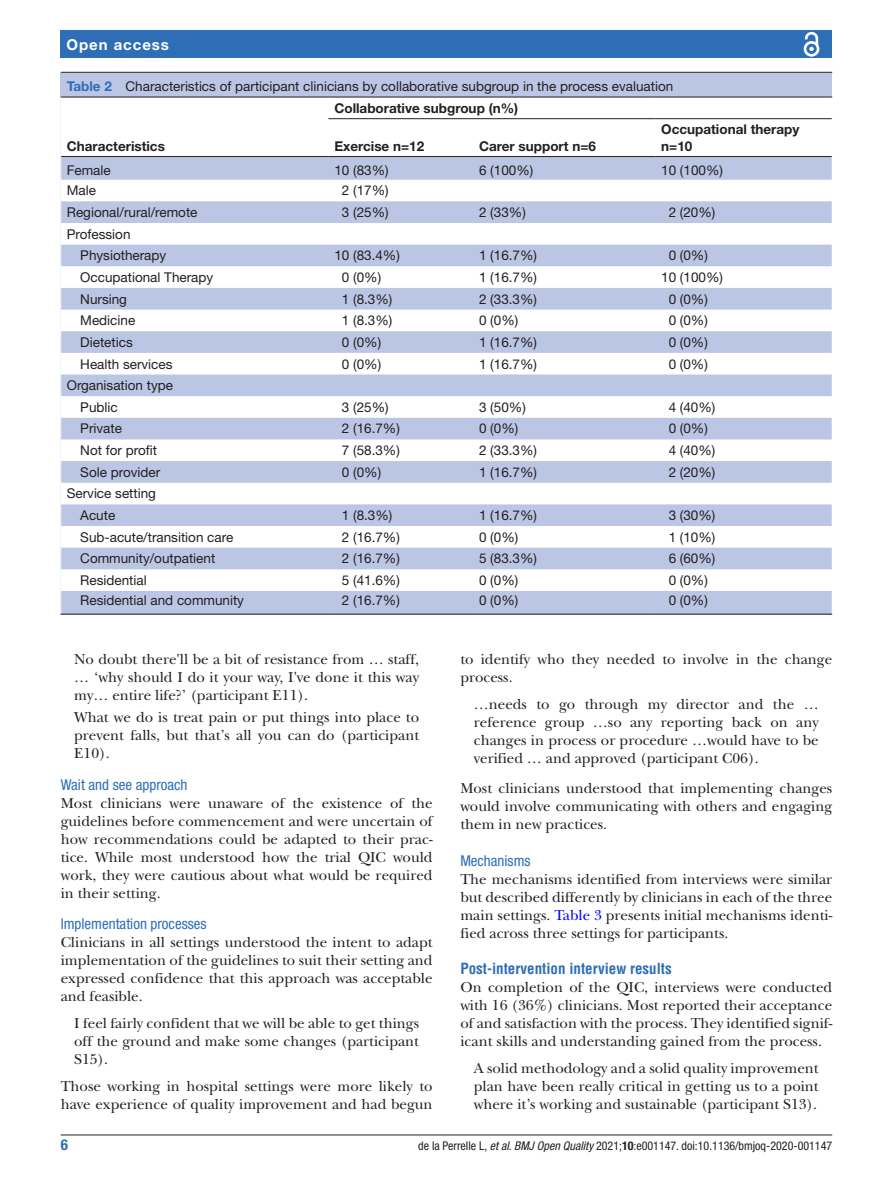
<style>
.page{position:relative;width:893px;height:1191px;background:#fff}
.page>*{position:absolute;margin:0;border:0;box-sizing:border-box;transform-origin:0 0}
.t1{font:15px/18px "New Baskerville";color:#231f20;text-align:justify}
.t2{font:condensed 15px "Helvetica Neue LT Std";color:#2e6eb7}
.t3{font:700 condensed 15px "Helvetica LT Std";color:#2e6eb7}
.t4{font:700 15px "Helvetica Neue LT Std";letter-spacing:.065em;color:#fff}
.t5{font:700 condensed 15px "Helvetica Neue LT Std";color:#2e6eb7}
.t6{font:13.5px/21.6px "Helvetica Neue LT Std";color:#231f20}
.t7{font:700 13.5px/16.2px "Helvetica Neue LT Std";color:#231f20}
.t8{font:condensed 12px "Helvetica Neue LT Std";color:#231f20}
.s1{font-weight:700;color:#2e6eb7}
.s2{color:#00f}
.s3{font-style:italic}
.s4{font-weight:700}
</style>
<div class="page">
<hr style="left:61px;top:1134px;width:771px;height:1px;background:#231f20">
<div style="left:61px;top:31px;width:771px;height:27px;background:#2e6eb7"></div>
<svg style="left:803px;top:31px;width:17px;height:26px"></svg>
<div style="left:61px;top:73px;width:771px;height:541px;background:#bbc6e5"></div>
<hr style="left:61px;top:72px;width:771px;height:1px;background:#231f20">
<svg style="left:61px;top:98px;width:771px;height:493px;fill:#fff"></svg>
<hr style="left:61px;top:156px;width:267px;height:1px;background:#231f20">
<hr style="left:61px;top:97px;width:267px;height:1px;background:#231f20">
<hr style="left:328px;top:97px;width:145px;height:1px;background:#231f20">
<hr style="left:473px;top:97px;width:182px;height:1px;background:#231f20">
<hr style="left:655px;top:97px;width:177px;height:1px;background:#231f20">
<hr style="left:328px;top:118px;width:145px;height:1px;background:#231f20">
<hr style="left:328px;top:156px;width:145px;height:1px;background:#231f20">
<hr style="left:473px;top:118px;width:182px;height:1px;background:#231f20">
<hr style="left:473px;top:156px;width:182px;height:1px;background:#231f20">
<hr style="left:655px;top:118px;width:177px;height:1px;background:#231f20">
<hr style="left:655px;top:156px;width:177px;height:1px;background:#231f20">
<hr style="left:61px;top:614px;width:267px;height:1px;background:#231f20">
<hr style="left:328px;top:614px;width:145px;height:1px;background:#231f20">
<hr style="left:473px;top:614px;width:182px;height:1px;background:#231f20">
<hr style="left:655px;top:614px;width:177px;height:1px;background:#231f20">
<svg style="left:60px;top:97px;width:1px;height:22px"></svg>
<svg style="left:60px;top:156px;width:1px;height:458px"></svg>
<p class="t4" style="left:66px;top:35px;width:104px">Open access</p>
<p class="t6" style="left:67px;top:75px;width:608px"><span class="s1">Table 2</span> Characteristics of participant clinicians by collaborative subgroup in the process evaluation</p>
<p class="t7" style="left:67px;top:137px;width:100px">Characteristics</p>
<p class="t7" style="left:334px;top:99px;width:185px">Collaborative subgroup (n%)</p>
<p class="t7" style="left:334px;top:137px;width:91px">Exercise n=12</p>
<p class="t7" style="left:479px;top:137px;width:118px">Carer support n=6</p>
<p class="t7" style="left:661px;top:121px;width:140px">Occupational therapy n=10</p>
<p class="t6" style="left:67px;top:159px;width:46px">Female</p>
<p class="t6" style="left:334px;top:159px;width:56px">10 (83%)</p>
<p class="t6" style="left:479px;top:159px;width:56px">6 (100%)</p>
<p class="t6" style="left:661px;top:159px;width:63px">10 (100%)</p>
<p class="t6" style="left:67px;top:179px;width:31px">Male</p>
<p class="t6" style="left:342px;top:179px;width:48px">2 (17%)</p>
<p class="t6" style="left:67px;top:201px;width:132px">Regional/rural/remote</p>
<p class="t6" style="left:342px;top:201px;width:48px">3 (25%)</p>
<p class="t6" style="left:479px;top:201px;width:48px">2 (33%)</p>
<p class="t6" style="left:669px;top:201px;width:48px">2 (20%)</p>
<p class="t6" style="left:80px;top:223px;width:88px;text-indent:-13px">Profession<br>Physiotherapy</p>
<p class="t6" style="left:334px;top:244px;width:67px">10 (83.4%)</p>
<p class="t6" style="left:479px;top:244px;width:60px">1 (16.7%)</p>
<p class="t6" style="left:669px;top:244px;width:41px">0 (0%)</p>
<p class="t6" style="left:80px;top:266px;width:135px">Occupational Therapy</p>
<p class="t6" style="left:342px;top:266px;width:41px">0 (0%)</p>
<p class="t6" style="left:479px;top:266px;width:60px">1 (16.7%)</p>
<p class="t6" style="left:661px;top:266px;width:63px">10 (100%)</p>
<p class="t6" style="left:80px;top:288px;width:48px">Nursing</p>
<p class="t6" style="left:342px;top:288px;width:52px">1 (8.3%)</p>
<p class="t6" style="left:479px;top:288px;width:60px">2 (33.3%)</p>
<p class="t6" style="left:669px;top:288px;width:41px">0 (0%)</p>
<p class="t6" style="left:80px;top:309px;width:57px">Medicine</p>
<p class="t6" style="left:342px;top:309px;width:52px">1 (8.3%)</p>
<p class="t6" style="left:479px;top:309px;width:41px">0 (0%)</p>
<p class="t6" style="left:669px;top:309px;width:41px">0 (0%)</p>
<p class="t6" style="left:80px;top:331px;width:54px">Dietetics</p>
<p class="t6" style="left:342px;top:331px;width:41px">0 (0%)</p>
<p class="t6" style="left:479px;top:331px;width:60px">1 (16.7%)</p>
<p class="t6" style="left:669px;top:331px;width:41px">0 (0%)</p>
<p class="t6" style="left:80px;top:353px;width:94px">Health services</p>
<p class="t6" style="left:342px;top:353px;width:41px">0 (0%)</p>
<p class="t6" style="left:479px;top:353px;width:60px">1 (16.7%)</p>
<p class="t6" style="left:669px;top:353px;width:41px">0 (0%)</p>
<p class="t6" style="left:80px;top:374px;width:94px;text-indent:-13px">Organisation type<br>Public</p>
<p class="t6" style="left:342px;top:396px;width:48px">3 (25%)</p>
<p class="t6" style="left:479px;top:396px;width:48px">3 (50%)</p>
<p class="t6" style="left:669px;top:396px;width:48px">4 (40%)</p>
<p class="t6" style="left:80px;top:418px;width:43px">Private</p>
<p class="t6" style="left:342px;top:418px;width:60px">2 (16.7%)</p>
<p class="t6" style="left:479px;top:418px;width:41px">0 (0%)</p>
<p class="t6" style="left:669px;top:418px;width:41px">0 (0%)</p>
<p class="t6" style="left:80px;top:439px;width:78px">Not for profit</p>
<p class="t6" style="left:342px;top:439px;width:60px">7 (58.3%)</p>
<p class="t6" style="left:479px;top:439px;width:60px">2 (33.3%)</p>
<p class="t6" style="left:669px;top:439px;width:48px">4 (40%)</p>
<p class="t6" style="left:80px;top:461px;width:82px">Sole provider</p>
<p class="t6" style="left:342px;top:461px;width:41px">0 (0%)</p>
<p class="t6" style="left:479px;top:461px;width:60px">1 (16.7%)</p>
<p class="t6" style="left:669px;top:461px;width:48px">2 (20%)</p>
<p class="t6" style="left:80px;top:482px;width:77px;text-indent:-13px">Service setting<br>Acute</p>
<p class="t6" style="left:342px;top:504px;width:52px">1 (8.3%)</p>
<p class="t6" style="left:479px;top:504px;width:60px">1 (16.7%)</p>
<p class="t6" style="left:669px;top:504px;width:48px">3 (30%)</p>
<p class="t6" style="left:80px;top:526px;width:155px">Sub-acute/transition care</p>
<p class="t6" style="left:342px;top:526px;width:60px">2 (16.7%)</p>
<p class="t6" style="left:479px;top:526px;width:41px">0 (0%)</p>
<p class="t6" style="left:669px;top:526px;width:48px">1 (10%)</p>
<p class="t6" style="left:80px;top:547px;width:137px">Community/outpatient</p>
<p class="t6" style="left:342px;top:547px;width:60px">2 (16.7%)</p>
<p class="t6" style="left:479px;top:547px;width:60px">5 (83.3%)</p>
<p class="t6" style="left:669px;top:547px;width:48px">6 (60%)</p>
<p class="t6" style="left:80px;top:569px;width:68px">Residential</p>
<p class="t6" style="left:342px;top:569px;width:60px">5 (41.6%)</p>
<p class="t6" style="left:479px;top:569px;width:41px">0 (0%)</p>
<p class="t6" style="left:669px;top:569px;width:41px">0 (0%)</p>
<p class="t6" style="left:80px;top:589px;width:165px">Residential and community</p>
<p class="t6" style="left:342px;top:589px;width:60px">2 (16.7%)</p>
<p class="t6" style="left:479px;top:589px;width:41px">0 (0%)</p>
<p class="t6" style="left:669px;top:589px;width:41px">0 (0%)</p>
<p class="t1" style="left:74px;top:650px;width:346px">No doubt there'll be a bit of resistance from … staff, … ‘why should I do it your way, I've done it this way my… entire life?’ (participant E11).</p>
<p class="t1" style="left:74px;top:708px;width:346px">What we do is treat pain or put things into place to prevent falls, but that’s all you can do (participant E10).</p>
<p class="t2" style="left:61px;top:775px;width:128px">Wait and see approach</p>
<p class="t1" style="left:61px;top:794px;width:373px">Most clinicians were unaware of the existence of the guidelines before commencement and were uncertain of how recommendations could be adapted to their prac&shy;tice. While most understood how the trial QIC would work, they were cautious about what would be required in their setting.</p>
<p class="t2" style="left:61px;top:915px;width:147px">Implementation processes</p>
<p class="t1" style="left:61px;top:933px;width:373px">Clinicians in all settings understood the intent to adapt implementation of the guidelines to suit their setting and expressed confidence that this approach was acceptable and feasible.</p>
<p class="t1" style="left:74px;top:1014px;width:346px">I feel fairly confident that we will be able to get things off the ground and make some changes (participant S15).</p>
<p class="t1" style="left:61px;top:1077px;width:373px">Those working in hospital settings were more likely to have experience of quality improvement and had begun</p>
<p class="t1" style="left:460px;top:650px;width:373px">to identify who they needed to involve in the change process.</p>
<p class="t1" style="left:474px;top:695px;width:346px">…needs to go through my director and the … reference group …so any reporting back on any changes in process or procedure …would have to be verified … and approved (participant C06).</p>
<p class="t1" style="left:460px;top:779px;width:373px">Most clinicians understood that implementing changes would involve communicating with others and engaging them in new practices.</p>
<p class="t2" style="left:460px;top:851px;width:72px">Mechanisms</p>
<p class="t1" style="left:460px;top:870px;width:373px">The mechanisms identified from interviews were similar but described differently by clinicians in each of the three main settings. <span class="s2">Table 3</span> presents initial mechanisms identi&shy;fied across three settings for participants.</p>
<p class="t3" style="left:460px;top:959px;width:213px">Post-intervention interview results</p>
<p class="t1" style="left:460px;top:978px;width:373px">On completion of the QIC, interviews were conducted with 16 (36%) clinicians. Most reported their acceptance of and satisfaction with the process. They identified signif&shy;icant skills and understanding gained from the process.</p>
<p class="t1" style="left:474px;top:1059px;width:346px">A solid methodology and a solid quality improvement plan have been really critical in getting us to a point where it’s working and sustainable (participant S13).</p>
<p class="t5" style="left:61px;top:1135px;width:9px">6</p>
<p class="t8" style="left:418px;top:1138px;width:415px">de la Perrelle L, <span class="s3">et al</span>. <span class="s3">BMJ Open Quality</span> 2021;<span class="s4">10</span>:e001147. doi:10.1136/bmjoq-2020-001147</p>
</div>
